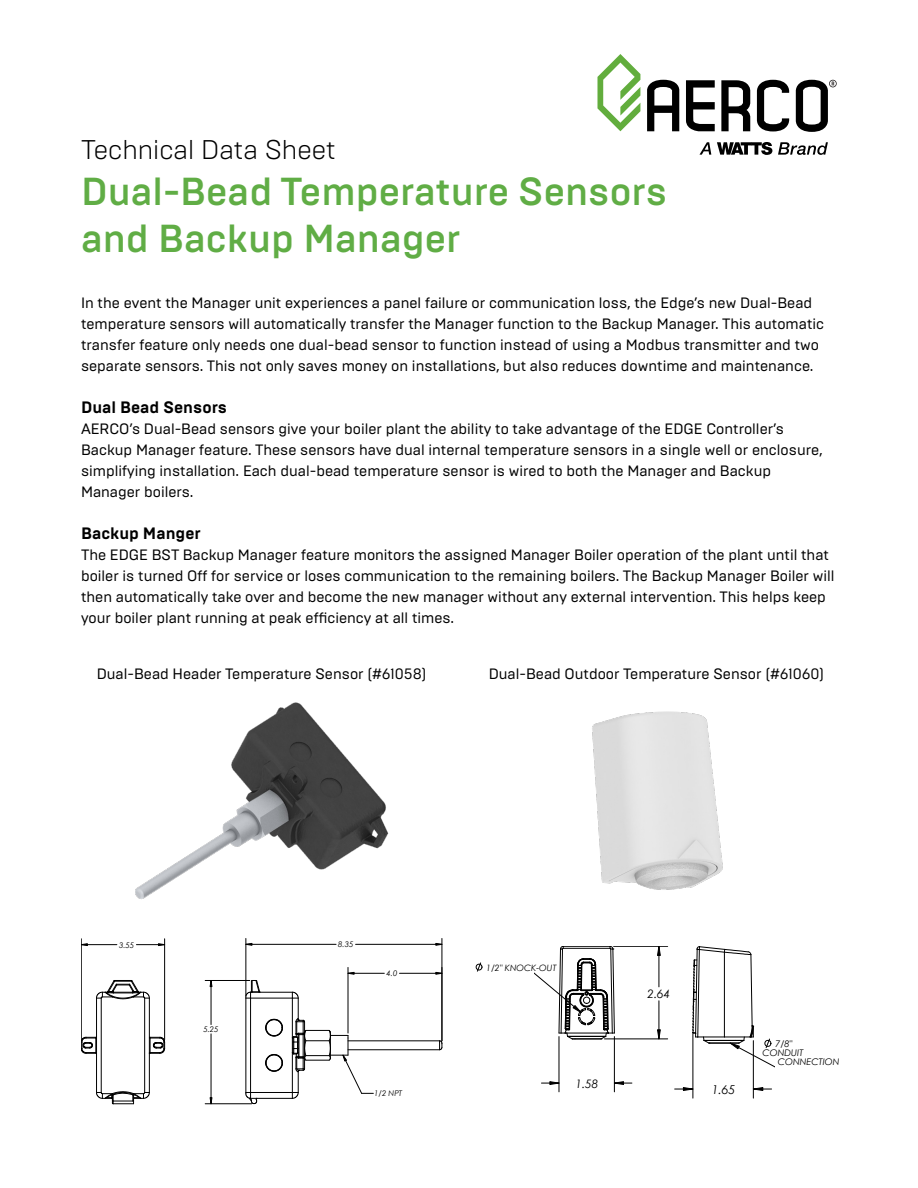
<style>
.page{position:relative;width:918px;height:1188px;background:#fff}
.page>*{position:absolute;margin:0;border:0;box-sizing:border-box;transform-origin:0 0}
.t1{font:500 39px/46.8px "Brutal Type";color:#60ad45}
.t2{font:300 27px "Brutal Type";color:#000}
.t3{font:700 16.5px "Brutal Type";color:#000}
.t4{font:15px/21px "Brutal Type";color:#000}
.t5{font:italic 12.15px "Century Gothic";color:#000}
.t6{font:italic 11.7px "Century Gothic";color:#000}
.t7{font:italic 9.15px "Century Gothic";color:#000}
.t8{font:italic 8.7px "Century Gothic";color:#000}
.t9{font:italic 7.8px "Century Gothic";letter-spacing:-.005em;color:#000}
</style>
<div class="page">
<svg style="left:597px;top:54px;width:43px;height:77px"></svg>
<svg style="left:647px;top:80px;width:32px;height:51px"></svg>
<svg style="left:686px;top:80px;width:29px;height:51px"></svg>
<svg style="left:721px;top:80px;width:30px;height:51px"></svg>
<svg style="left:757px;top:80px;width:32px;height:51px"></svg>
<svg style="left:796px;top:80px;width:41px;height:52px"></svg>
<svg style="left:700px;top:142px;width:11px;height:13px"></svg>
<svg style="left:717px;top:142px;width:55px;height:13px"></svg>
<svg style="left:778px;top:142px;width:50px;height:13px"></svg>
<img style="left:135px;top:702px;width:254px;height:197px">
<img style="left:592px;top:711px;width:131px;height:179px">
<hr style="left:348px;top:1050px;width:92px;height:1px;background:#000">
<hr style="left:348px;top:1041px;width:92px;height:1px;background:#000">
<svg style="left:439px;top:1040px;width:4px;height:10px"></svg>
<hr style="left:251px;top:1098px;width:41px;height:1px;background:#000">
<hr style="left:251px;top:1092px;width:41px;height:1px;background:#000">
<hr style="left:250px;top:998px;width:1px;height:94px;background:#000">
<hr style="left:246px;top:998px;width:1px;height:94px;background:#000">
<hr style="left:251px;top:998px;width:41px;height:1px;background:#000">
<hr style="left:251px;top:992px;width:41px;height:1px;background:#000">
<svg style="left:265px;top:1019px;width:18px;height:18px"></svg>
<svg style="left:265px;top:1054px;width:18px;height:18px"></svg>
<svg style="left:245px;top:980px;width:16px;height:19px"></svg>
<svg style="left:245px;top:1092px;width:12px;height:12px"></svg>
<hr style="left:149px;top:998px;width:1px;height:94px;background:#000">
<hr style="left:144px;top:998px;width:1px;height:94px;background:#000">
<hr style="left:101px;top:998px;width:1px;height:94px;background:#000">
<hr style="left:96px;top:998px;width:1px;height:94px;background:#000">
<svg style="left:96px;top:1091px;width:54px;height:14px"></svg>
<svg style="left:96px;top:980px;width:54px;height:19px"></svg>
<svg style="left:149px;top:1037px;width:16px;height:17px"></svg>
<svg style="left:81px;top:1037px;width:15px;height:17px"></svg>
<hr style="left:246px;top:944px;width:90px;height:1px;background:#000">
<hr style="left:356px;top:944px;width:86px;height:1px;background:#000">
<hr style="left:246px;top:938px;width:1px;height:58px;background:#000">
<hr style="left:442px;top:938px;width:1px;height:103px;background:#000">
<hr style="left:348px;top:967px;width:1px;height:66px;background:#000">
<hr style="left:348px;top:973px;width:36px;height:1px;background:#000">
<hr style="left:400px;top:973px;width:42px;height:1px;background:#000">
<hr style="left:205px;top:980px;width:45px;height:1px;background:#000">
<hr style="left:205px;top:1104px;width:47px;height:1px;background:#000">
<hr style="left:211px;top:980px;width:1px;height:45px;background:#000">
<hr style="left:211px;top:1034px;width:1px;height:70px;background:#000">
<svg style="left:246px;top:943px;width:6px;height:3px"></svg>
<svg style="left:436px;top:943px;width:6px;height:3px"></svg>
<svg style="left:292px;top:992px;width:81px;height:107px"></svg>
<hr style="left:164px;top:939px;width:1px;height:101px;background:#000">
<hr style="left:81px;top:939px;width:1px;height:101px;background:#000">
<hr style="left:81px;top:944px;width:36px;height:1px;background:#000">
<svg style="left:136px;top:943px;width:29px;height:3px"></svg>
<svg style="left:81px;top:943px;width:7px;height:3px"></svg>
<hr style="left:614px;top:1037px;width:1px;height:55px;background:#000">
<hr style="left:559px;top:1037px;width:1px;height:55px;background:#000">
<hr style="left:614px;top:947px;width:54px;height:1px;background:#000">
<hr style="left:604px;top:1039px;width:64px;height:1px;background:#000">
<hr style="left:659px;top:947px;width:1px;height:40px;background:#000">
<hr style="left:659px;top:1001px;width:1px;height:38px;background:#000">
<svg style="left:657px;top:1029px;width:4px;height:10px"></svg>
<svg style="left:614px;top:1081px;width:18px;height:4px"></svg>
<svg style="left:541px;top:1081px;width:19px;height:4px"></svg>
<svg style="left:657px;top:947px;width:4px;height:9px"></svg>
<svg style="left:535px;top:947px;width:80px;height:93px"></svg>
<svg style="left:476px;top:962px;width:6px;height:10px"></svg>
<hr style="left:693px;top:1034px;width:1px;height:64px;background:#000">
<hr style="left:753px;top:1041px;width:1px;height:57px;background:#000">
<svg style="left:753px;top:1087px;width:19px;height:4px"></svg>
<svg style="left:675px;top:1087px;width:18px;height:4px"></svg>
<svg style="left:692px;top:946px;width:82px;height:133px"></svg>
<p class="t2" style="left:81px;top:133px;width:256px">Technical Data Sheet</p>
<p class="t1" style="left:81px;top:169px;width:588px">Dual-Bead Temperature Sensors and Backup Manager</p>
<p class="t4" style="left:81px;top:292px;width:745px">In the event the Manager unit experiences a panel failure or communication loss, the Edge’s new Dual-Bead temperature sensors will automatically transfer the Manager function to the Backup Manager. This automatic transfer feature only needs one dual-bead sensor to function instead of using a Modbus transmitter and two separate sensors. This not only saves money on installations, but also reduces downtime and maintenance.</p>
<p class="t3" style="left:81px;top:397px;width:148px">Dual Bead Sensors</p>
<p class="t4" style="left:81px;top:418px;width:743px">AERCO’s Dual-Bead sensors give your boiler plant the ability to take advantage of the EDGE Controller’s Backup Manager feature. These sensors have dual internal temperature sensors in a single well or enclosure, simplifying installation. Each dual-bead temperature sensor is wired to both the Manager and Backup Manager boilers.</p>
<p class="t3" style="left:81px;top:523px;width:121px">Backup Manger</p>
<p class="t4" style="left:81px;top:544px;width:755px">The EDGE BST Backup Manager feature monitors the assigned Manager Boiler operation of the plant until that boiler is turned Off for service or loses communication to the remaining boilers. The Backup Manager Boiler will then automatically take over and become the new manager without any external intervention. This helps keep your boiler plant running at peak efficiency at all times.</p>
<p class="t4" style="left:97px;top:663px;width:331px">Dual-Bead Header Temperature Sensor (#61058)</p>
<p class="t4" style="left:489px;top:663px;width:337px">Dual-Bead Outdoor Temperature Sensor (#61060)</p>
<p class="t9" style="left:119px;top:939px;width:17px">3.55</p>
<p class="t9" style="left:203px;top:1024px;width:17px">5.25</p>
<p class="t9" style="left:338px;top:939px;width:17px">8.35</p>
<p class="t9" style="left:387px;top:968px;width:12px">4.0</p>
<p class="t9" style="left:374px;top:1088px;width:29px">1/2 NPT</p>
<p class="t8" style="left:486px;top:961px;width:72px">1/2" KNOCK-OUT</p>
<p class="t6" style="left:576px;top:1075px;width:24px">1.58</p>
<p class="t8" style="left:664px;top:983px;width:18px">2.64</p>
<p class="t6" style="left:648px;top:986px;width:24px">2.64</p>
<p class="t7" style="left:775px;top:1037px;width:18px">7/8"</p>
<p class="t8" style="left:755px;top:1050px;width:18px">1.65</p>
<p class="t7" style="left:734px;top:1056px;width:107px">CONDUIT CONNECTION</p>
<p class="t5" style="left:712px;top:1081px;width:25px">1.65</p>
</div>
